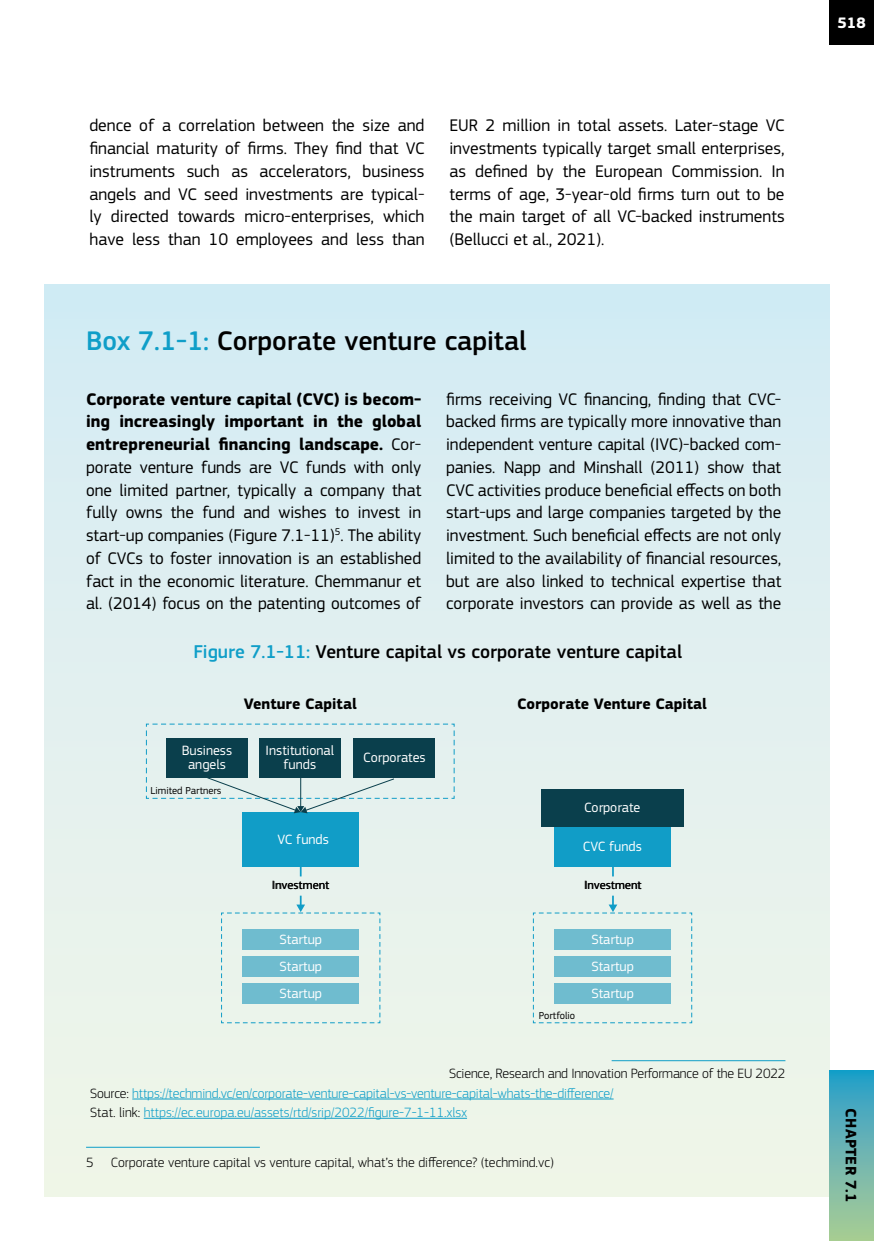
<style>
.page{position:relative;width:874px;height:1241px;background:#fff}
.page>*{position:absolute;margin:0;border:0;box-sizing:border-box;transform-origin:0 0}
.t1{font:500 28px "EC Square Sans Pro";color:#000}
.t2{font:500 19.25px "EC Square Sans Pro";color:#000}
.t3{font:17.5px/22.8px "EC Square Sans Pro";color:#000;text-align:justify}
.t4{font:700 15.75px "EC Square Sans Pro";color:#000}
.t5{font:700 15.75px "EC Square Sans Pro";letter-spacing:.02em;color:#000}
.t6{font:700 15.75px "EC Square Sans Pro";color:#fff}
.t7{font:300 14px/19.2px "EC Square Sans Pro";letter-spacing:-.01em;color:#0f9ec8}
.t8{font:14px/14px "EC Square Sans Pro";color:#fff;text-align:center}
.t9{font:300 14px "EC Square Sans Pro";color:#000}
.t10{font:12.25px "EC Square Sans Pro";color:#000}
.t11{font:10.5px "EC Square Sans Pro";color:#000}
.s1{color:#0f9ec8}
.s2{font-weight:700}
.s3{color:#000}
</style>
<div class="page">
<div style="left:44px;top:284px;width:784px;height:912px;background:linear-gradient(to bottom,#d3ebf5,#f0f5e8)"></div>
<div style="left:828px;top:0;width:45px;height:45px;background:#000"></div>
<svg style="left:828px;top:1069px;width:45px;height:171px;background:#6eb7b1"></svg>
<hr style="left:86px;top:1146px;width:174px;height:1px;background:#0f9ec8">
<hr style="left:611px;top:1060px;width:174px;height:1px;background:#0f9ec8">
<hr style="left:132px;top:1098px;width:481px;height:1px;background:#0f9ec8">
<hr style="left:144px;top:1117px;width:323px;height:1px;background:#0f9ec8">
<div style="left:541px;top:789px;width:142px;height:37px;background:#0a3f4c"></div>
<div style="left:242px;top:812px;width:116px;height:54px;background:#119dc7"></div>
<div style="left:554px;top:826px;width:116px;height:40px;background:#119dc7"></div>
<svg style="left:145px;top:723px;width:310px;height:90px;background:#91aeb2"></svg>
<svg style="left:221px;top:895px;width:159px;height:128px;background:#b9dde0"></svg>
<svg style="left:532px;top:895px;width:160px;height:128px;background:#bbdee0"></svg>
<svg style="left:611px;top:866px;width:2px;height:10px"></svg>
<p class="t3" style="left:89px;top:114px;width:336px">dence of a correlation between the size and financial maturity of firms. They find that VC instruments such as accelerators, business angels and VC seed investments are typical&shy;ly directed towards micro-enterprises, which have less than 10 employees and less than</p>
<p class="t3" style="left:449px;top:114px;width:336px">EUR 2 million in total assets. Later-stage VC investments typically target small enterprises, as defined by the European Commission. In terms of age, 3-year-old firms turn out to be the main target of all VC-backed instruments (Bellucci et al., 2021).</p>
<h1 class="t1" style="left:86px;top:324px;width:442px"><span class="s1">Box 7.1-1:</span> Corporate venture capital</h1>
<p class="t3" style="left:86px;top:387px;width:336px"><span class="s2">Corporate venture capital (CVC) is becom&shy;ing increasingly important in the global entrepreneurial financing landscape.</span> Cor&shy;porate venture funds are VC funds with only one limited partner, typically a company that fully owns the fund and wishes to invest in start-up companies (Figure 7.1-11)<sup>5</sup>. The ability of CVCs to foster innovation is an established fact in the economic literature. Chemmanur et al. (2014) focus on the patenting outcomes of</p>
<p class="t3" style="left:446px;top:387px;width:336px">firms receiving VC financing, finding that CVC&shy;backed firms are typically more innovative than independent venture capital (IVC)-backed com&shy;panies. Napp and Minshall (2011) show that CVC activities produce beneficial effects on both start-ups and large companies targeted by the investment. Such beneficial effects are not only limited to the availability of financial resources, but are also linked to technical expertise that corporate investors can provide as well as the</p>
<p class="t2" style="left:193px;top:640px;width:490px"><span class="s1">Figure 7.1-11:</span> Venture capital vs corporate venture capital</p>
<p class="t4" style="left:243px;top:693px;width:115px">Venture Capital</p>
<p class="t4" style="left:517px;top:693px;width:191px">Corporate Venture Capital</p>
<p class="t8" style="left:182px;top:743px;width:52px">Business angels</p>
<p class="t8" style="left:265px;top:743px;width:70px">Institutional funds</p>
<p class="t8" style="left:363px;top:750px;width:64px">Corporates</p>
<p class="t11" style="left:150px;top:784px;width:72px">Limited Partners</p>
<p class="t8" style="left:277px;top:831px;width:53px">VC funds</p>
<p class="t8" style="left:583px;top:800px;width:58px">Corporate</p>
<p class="t8" style="left:582px;top:839px;width:60px">CVC funds</p>
<p class="t10" style="left:272px;top:877px;width:58px">Investment</p>
<p class="t10" style="left:584px;top:877px;width:58px">Investment</p>
<p class="t8" style="left:279px;top:932px;width:44px">Startup</p>
<p class="t8" style="left:591px;top:932px;width:44px">Startup</p>
<p class="t8" style="left:279px;top:959px;width:44px">Startup</p>
<p class="t8" style="left:591px;top:959px;width:44px">Startup</p>
<p class="t8" style="left:279px;top:986px;width:44px">Startup</p>
<p class="t8" style="left:591px;top:986px;width:44px">Startup</p>
<p class="t11" style="left:538px;top:1009px;width:38px">Portfolio</p>
<p class="t7" style="left:90px;top:1063px;width:696px;text-indent:358px"><span class="s3">Science, Research and Innovation Performance of the EU 2022<br>Source:</span> https://techmind.vc/en/corporate-venture-capital-vs-venture-capital-whats-the-difference/<br><span class="s3">Stat. link:</span> https://ec.europa.eu/assets/rtd/srip/2022/figure-7-1-11.xlsx</p>
<p class="t9" style="left:86px;top:1153px;width:469px">5 Corporate venture capital vs venture capital, what’s the difference? (techmind.vc)</p>
<p class="t6" style="left:837px;top:14px;width:30px">518</p>
<p class="t5" style="left:859px;top:1108px;width:96px;rotate:90deg">CHAPTER 7.1</p>
</div>
